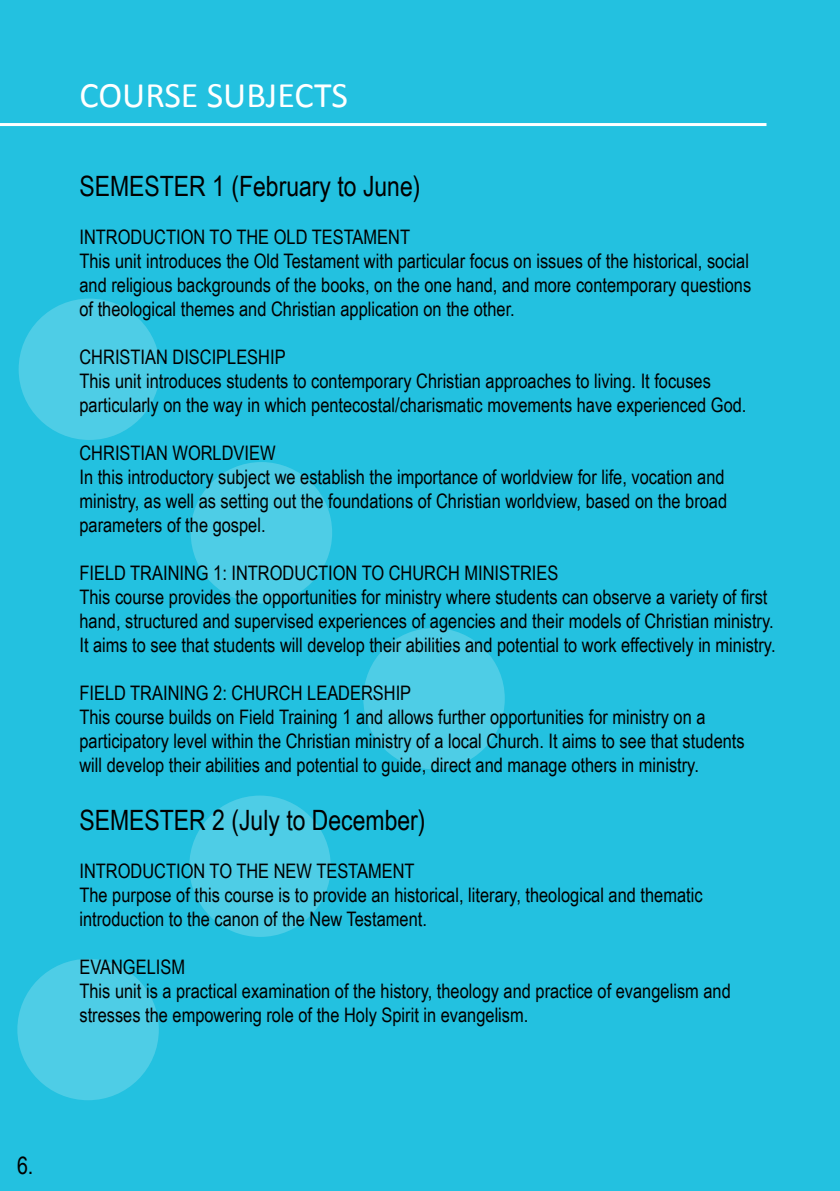
<style>
.page{position:relative;width:840px;height:1191px;background:#fff}
.page>*{position:absolute;margin:0;border:0;box-sizing:border-box;transform-origin:0 0}
.t1{font:36px "Calibri";color:#fff}
.t2{font:28px "Arial Narrow";color:#000}
.t3{font:24px "Arial Narrow";color:#000}
.t4{font:20px/24px "Arial Narrow";color:#000}
</style>
<div class="page">
<div style="left:0;top:0;width:839px;height:1191px;background:#23c1e0"></div>
<div style="left:17px;top:959px;width:142px;height:141px;background:#4ecde6;border-radius:50%"></div>
<div style="left:189px;top:795px;width:141px;height:142px;background:#4ecde6;border-radius:50%"></div>
<div style="left:363px;top:628px;width:141px;height:141px;background:#4ecde6;border-radius:50%"></div>
<div style="left:190px;top:462px;width:142px;height:141px;background:#4ecde6;border-radius:50%"></div>
<div style="left:19px;top:298px;width:141px;height:142px;background:#4ecde6;border-radius:50%"></div>
<hr style="left:0;top:123px;width:766px;height:3px;background:#fff">
<h1 class="t1" style="left:79px;top:73px;width:270px">COURSE SUBJECTS</h1>
<h2 class="t2" style="left:79px;top:170px;width:342px">SEMESTER 1 (February to June)</h2>
<p class="t4" style="left:79px;top:225px;width:673px">INTRODUCTION TO THE OLD TESTAMENT<br>This unit introduces the Old Testament with particular focus on issues of the historical, social and religious backgrounds of the books, on the one hand, and more contemporary questions of theological themes and Christian application on the other.</p>
<p class="t4" style="left:79px;top:345px;width:668px">CHRISTIAN DISCIPLESHIP<br>This unit introduces students to contemporary Christian approaches to living. It focuses particularly on the way in which pentecostal/charismatic movements have experienced God.</p>
<p class="t4" style="left:79px;top:441px;width:649px">CHRISTIAN WORLDVIEW<br>In this introductory subject we establish the importance of worldview for life, vocation and ministry, as well as setting out the foundations of Christian worldview, based on the broad parameters of the gospel.</p>
<p class="t4" style="left:79px;top:561px;width:697px">FIELD TRAINING 1: INTRODUCTION TO CHURCH MINISTRIES<br>This course provides the opportunities for ministry where students can observe a variety of first hand, structured and supervised experiences of agencies and their models of Christian ministry.<br>It aims to see that students will develop their abilities and potential to work effectively in ministry.</p>
<p class="t4" style="left:79px;top:681px;width:666px">FIELD TRAINING 2: CHURCH LEADERSHIP<br>This course builds on Field Training 1 and allows further opportunities for ministry on a participatory level within the Christian ministry of a local Church. It aims to see that students will develop their abilities and potential to guide, direct and manage others in ministry.</p>
<h2 class="t2" style="left:79px;top:804px;width:347px">SEMESTER 2 (July to December)</h2>
<p class="t4" style="left:79px;top:859px;width:624px">INTRODUCTION TO THE NEW TESTAMENT<br>The purpose of this course is to provide an historical, literary, theological and thematic introduction to the canon of the New Testament.</p>
<p class="t4" style="left:79px;top:955px;width:652px">EVANGELISM<br>This unit is a practical examination of the history, theology and practice of evangelism and stresses the empowering role of the Holy Spirit in evangelism.</p>
<p class="t3" style="left:17px;top:1152px;width:18px">6.</p>
</div>
